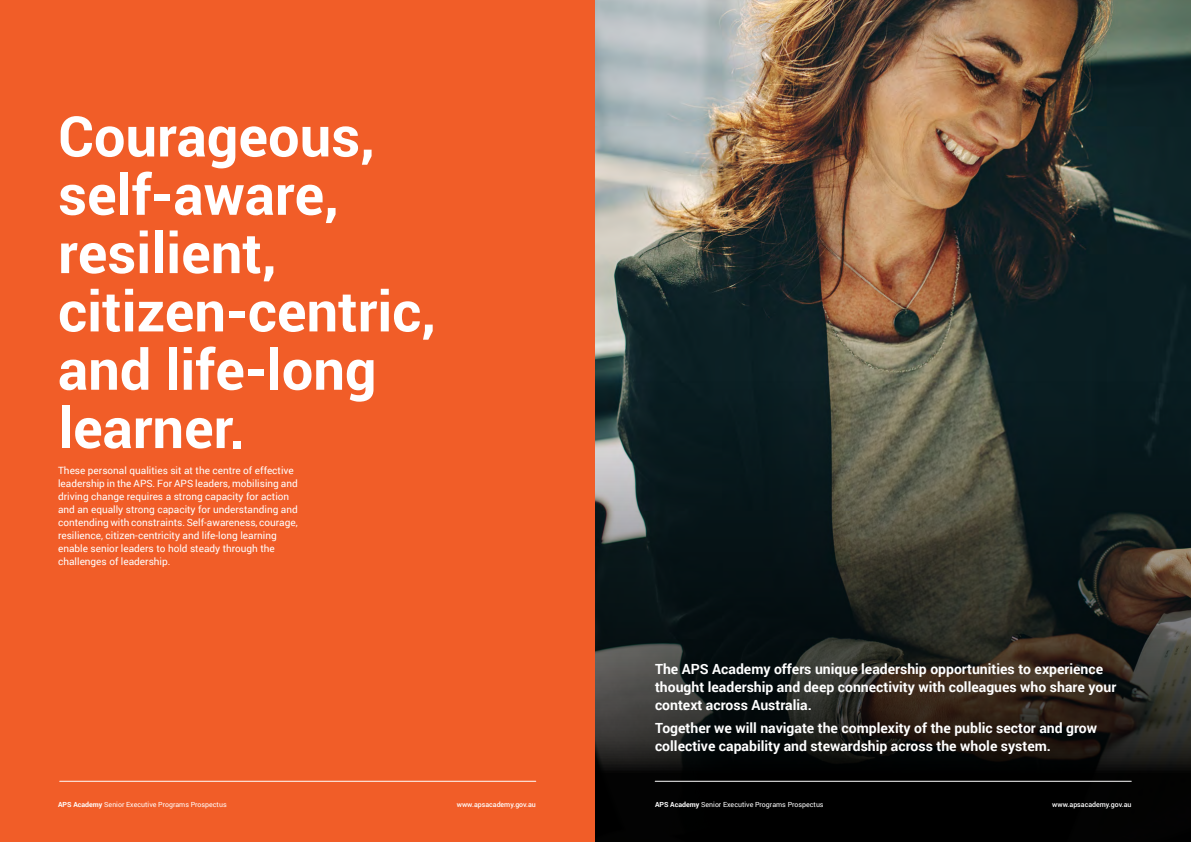
<style>
.page{position:relative;width:1191px;height:842px;background:#fff}
.page>*{position:absolute;margin:0;border:0;box-sizing:border-box;transform-origin:0 0}
.t1{font:700 56px "Roboto";color:#fff}
.t2{font:700 14px/18px "Roboto";color:#fff}
.body_text_2{font:10px/13px "Roboto";color:#fff}
.t3{font:7px "Roboto";color:#fff}
.t4{font:500 7px "Roboto";color:#fff}
.s1{font-weight:700}
</style>
<div class="page">
<div style="left:0;top:0;width:595px;height:842px;background:#f15d28"></div>
<img style="left:595px;top:0;width:596px;height:310px">
<svg style="left:595px;top:310px;width:596px;height:532px;background:#212623"></svg>
<hr style="left:60px;top:781px;width:476px;height:1px;background:#fff">
<hr style="left:655px;top:781px;width:476px;height:1px;background:#fff">
<p class="t1" style="left:58px;top:97px;width:318px">Courageous,</p>
<p class="t1" style="left:58px;top:155px;width:282px">self-aware,</p>
<p class="t1" style="left:58px;top:214px;width:220px">resilient,</p>
<p class="t1" style="left:58px;top:272px;width:379px">citizen-centric,</p>
<p class="t1" style="left:58px;top:330px;width:320px">and life-long</p>
<p class="t1" style="left:58px;top:389px;width:189px">learner.</p>
<p class="body_text_2" style="left:58px;top:464px;width:241px">These personal qualities sit at the centre of effective leadership in the APS. For APS leaders, mobilising and driving change requires a strong capacity for action and an equally strong capacity for understanding and contending with constraints. Self-awareness, courage, resilience, citizen-centricity and life-long learning enable senior leaders to hold steady through the challenges of leadership.</p>
<h3 class="t2" style="left:655px;top:659px;width:463px">The APS Academy offers unique leadership opportunities to experience thought leadership and deep connectivity with colleagues who share your context across Australia.</h3>
<h3 class="t2" style="left:655px;top:719px;width:443px">Together we will navigate the complexity of the public sector and grow collective capability and stewardship across the whole system.</h3>
<p class="t3" style="left:58px;top:800px;width:170px"><span class="s1">APS Academy</span> Senior Executive Programs Prospectus</p>
<p class="t4" style="left:457px;top:800px;width:81px">www.apsacademy.gov.au</p>
<p class="t3" style="left:655px;top:800px;width:170px"><span class="s1">APS Academy</span> Senior Executive Programs Prospectus</p>
<p class="t4" style="left:1052px;top:800px;width:81px">www.apsacademy.gov.au</p>
</div>
